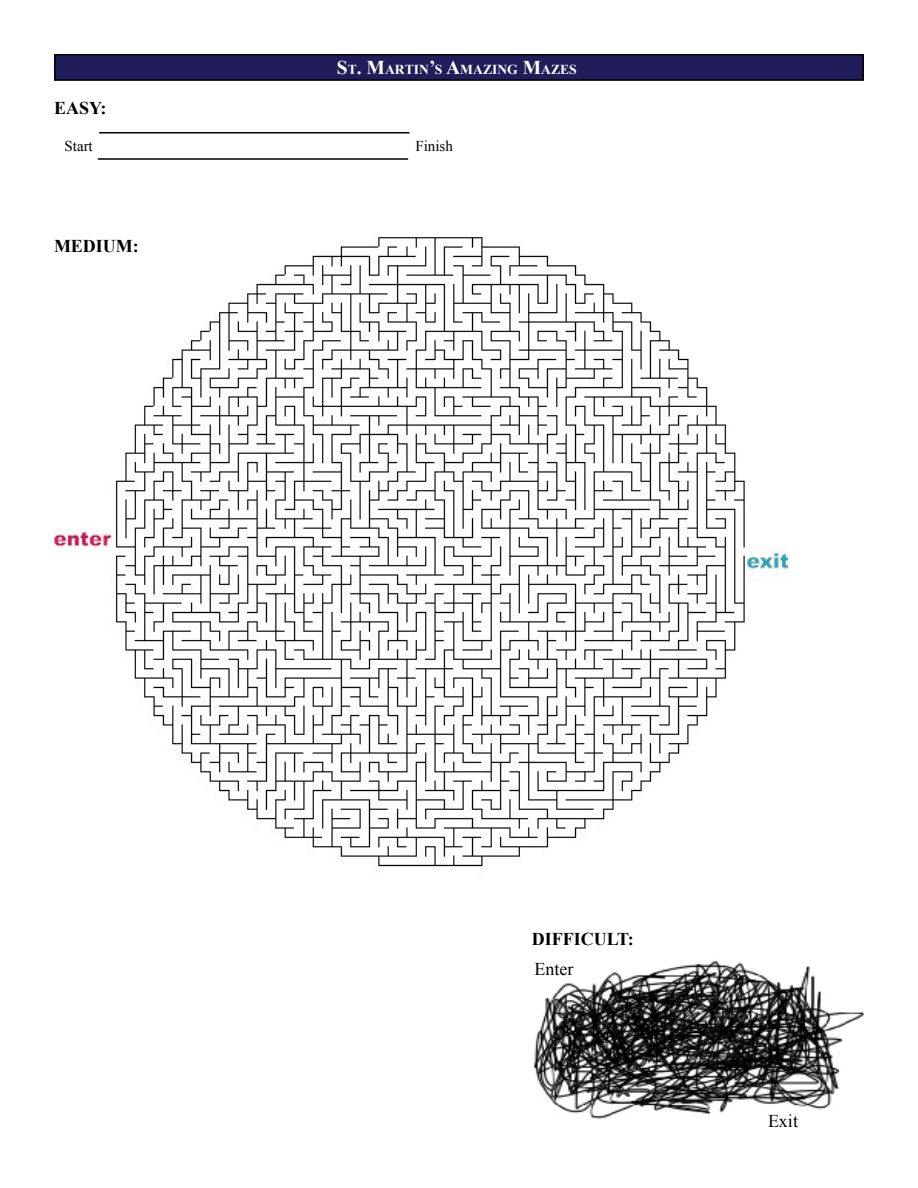
<style>
.page{position:relative;width:918px;height:1188px;background:#fff}
.page>*{position:absolute;margin:0;border:0;box-sizing:border-box;transform-origin:0 0}
.t1{font:700 18px "Times New Roman";color:#000}
.t2{font:18px "Times New Roman";color:#000}
.t3{font:15px "Times New Roman";color:#000}
.t4{font:700 13.65px "Times New Roman";color:#fff}
.s1{font-size:19.5px}
</style>
<div class="page">
<img style="left:54px;top:237px;width:733px;height:630px">
<div style="left:55px;top:55px;width:808px;height:25px;background:#1f1d5a"></div>
<div style="left:54px;top:54px;width:810px;height:27px;border:2px solid #000"></div>
<img style="left:534px;top:960px;width:330px;height:159px">
<hr style="left:99px;top:132px;width:311px;height:2px;background:#000">
<hr style="left:98px;top:158px;width:310px;height:2px;background:#000">
<p class="t4" style="left:337px;top:60px;width:240px"><span class="s1">S</span>T<span class="s1">. M</span>ARTIN<span class="s1">’</span>S <span class="s1">A</span>MAZING <span class="s1">M</span>AZES</p>
<h1 class="t1" style="left:54px;top:96px;width:54px">EASY:</h1>
<p class="t3" style="left:64px;top:136px;width:30px">Start</p>
<p class="t3" style="left:415px;top:136px;width:39px">Finish</p>
<h1 class="t1" style="left:54px;top:233px;width:86px">MEDIUM:</h1>
<h1 class="t1" style="left:532px;top:927px;width:104px">DIFFICULT:</h1>
<h1 class="t2" style="left:535px;top:957px;width:40px">Enter</h1>
<h1 class="t2" style="left:768px;top:1109px;width:32px">Exit</h1>
</div>
